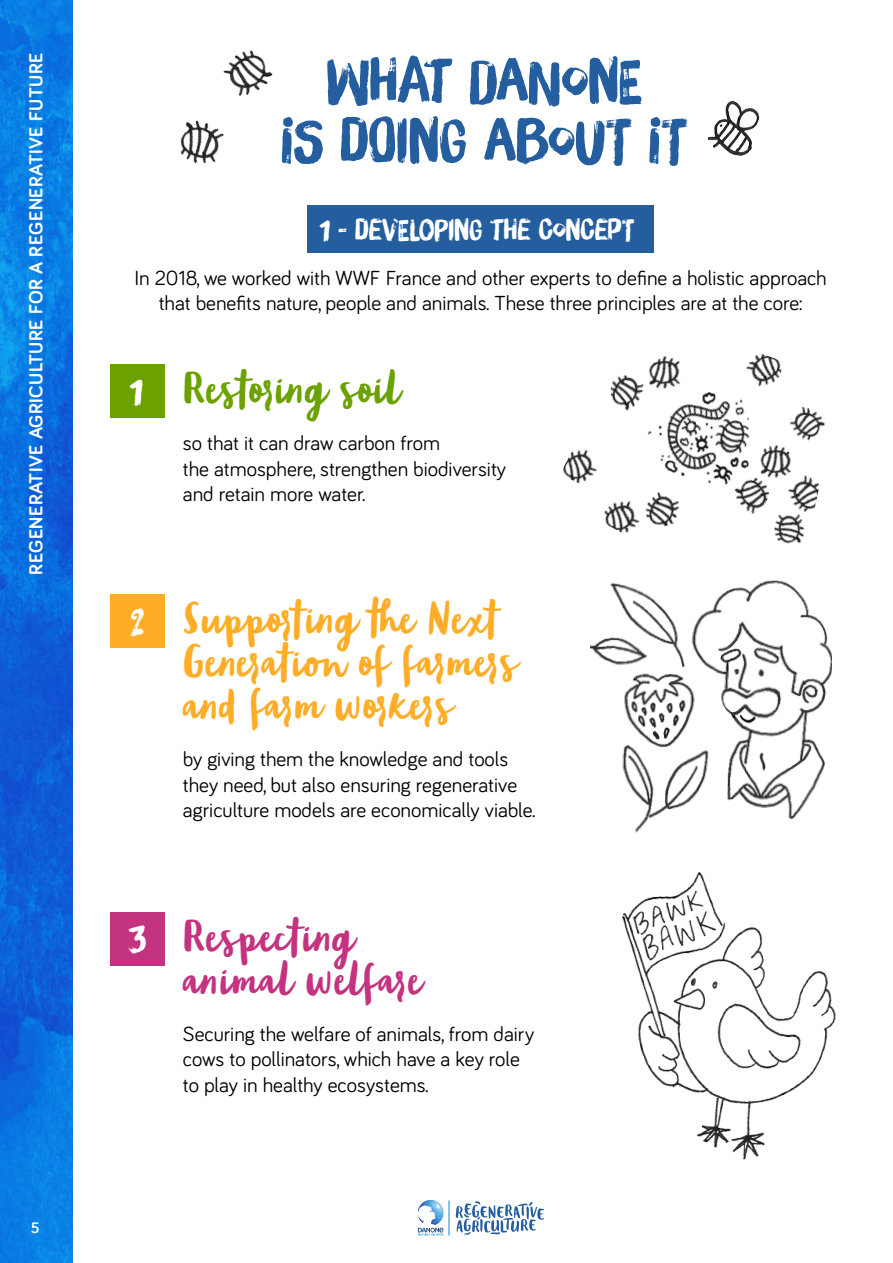
<style>
.page{position:relative;width:893px;height:1263px;background:#fff}
.page>*{position:absolute;margin:0;border:0;box-sizing:border-box;transform-origin:0 0}
.t1{font:60px/60px "Brush Up";letter-spacing:.005em;color:#245e9e}
.t2{font:36px/43.2px "Blog Script";color:#ffad26}
.t3{font:36px/43.2px "Blog Script";color:#c43380}
.t4{font:36px "Blog Script";color:#6ba100}
.t5{font:36px "Brush Up";color:#fff}
.t6{font:28.8px "Brush Up";letter-spacing:.01em;color:#fff}
.t7{font:21px/25.2px "Bariol";color:#000}
.t8{font:700 19.5px "Bariol";letter-spacing:.02em;color:#fff}
.t9{font:600 15px "Avenir Next";color:#fff}
.s1{font-family:"Brush Up";color:#fff}
</style>
<div class="page">
<img style="left:0;top:0;width:72px;height:1263px">
<hr style="left:449px;top:1200px;width:1px;height:35px;background:#008fd1">
<svg style="left:417px;top:1199px;width:27px;height:27px"></svg>
<svg style="left:418px;top:1228px;width:25px;height:8px"></svg>
<svg style="left:422px;top:1200px;width:8px;height:3px"></svg>
<svg style="left:456px;top:1201px;width:88px;height:34px"></svg>
<img style="left:180px;top:120px;width:44px;height:44px">
<img style="left:223px;top:50px;width:50px;height:46px">
<img style="left:707px;top:101px;width:52px;height:55px">
<img style="left:590px;top:580px;width:242px;height:253px">
<img style="left:623px;top:872px;width:213px;height:287px">
<img style="left:647px;top:392px;width:102px;height:93px">
<img style="left:736px;top:354px;width:46px;height:40px">
<img style="left:790px;top:407px;width:36px;height:34px">
<img style="left:726px;top:468px;width:44px;height:46px">
<img style="left:610px;top:375px;width:40px;height:38px">
<img style="left:647px;top:484px;width:41px;height:43px">
<img style="left:604px;top:490px;width:47px;height:43px">
<img style="left:746px;top:434px;width:53px;height:54px">
<img style="left:639px;top:355px;width:54px;height:48px">
<img style="left:781px;top:467px;width:39px;height:32px">
<img style="left:761px;top:499px;width:56px;height:45px">
<img style="left:562px;top:449px;width:35px;height:35px">
<div style="left:307px;top:205px;width:347px;height:48px;background:#245e9e"></div>
<div style="left:111px;top:364px;width:54px;height:53px;background:#6ba100"></div>
<div style="left:111px;top:594px;width:54px;height:53px;background:#ffad26"></div>
<div style="left:111px;top:912px;width:54px;height:53px;background:#c43380"></div>
<p class="t8" style="left:23px;top:575px;width:523px;rotate:-90deg">REGENERATIVE AGRICULTURE FOR A REGENERATIVE FUTURE</p>
<p class="t9" style="left:31px;top:1214px;width:11px">5</p>
<h1 class="t1" style="left:281px;top:50px;width:408px;text-indent:45px">WHAT DANONE<br>IS DOING ABOUT IT</h1>
<h3 class="t6" style="left:319px;top:212px;width:316px">1 - DEVELOPING THE CONCEPT</h3>
<p class="t7" style="left:134px;top:264px;width:694px;text-align:center">In 2018, we worked with WWF France and other experts to define a holistic approach that benefits nature, people and animals. These three principles are at the core:</p>
<h2 class="t4" style="left:129px;top:368px;width:273px"><span class="s1">1</span> Restoring soil</h2>
<h2 class="t5" style="left:130px;top:599px;width:16px">2</h2>
<p class="t7" style="left:183px;top:430px;width:325px">so that it can draw carbon from<br>the atmosphere, strengthen biodiversity and retain more water.</p>
<h2 class="t2" style="left:183px;top:598px;width:336px">Supporting the Next<br>Generation of farmers and farm workers</h2>
<p class="t7" style="left:183px;top:746px;width:354px">by giving them the knowledge and tools they need, but also ensuring regenerative agriculture models are economically viable.</p>
<h2 class="t5" style="left:128px;top:917px;width:20px">3</h2>
<h2 class="t3" style="left:183px;top:915px;width:241px">Respecting animal welfare</h2>
<p class="t7" style="left:183px;top:1020px;width:353px">Securing the welfare of animals, from dairy cows to pollinators, which have a key role to play in healthy ecosystems.</p>
</div>
